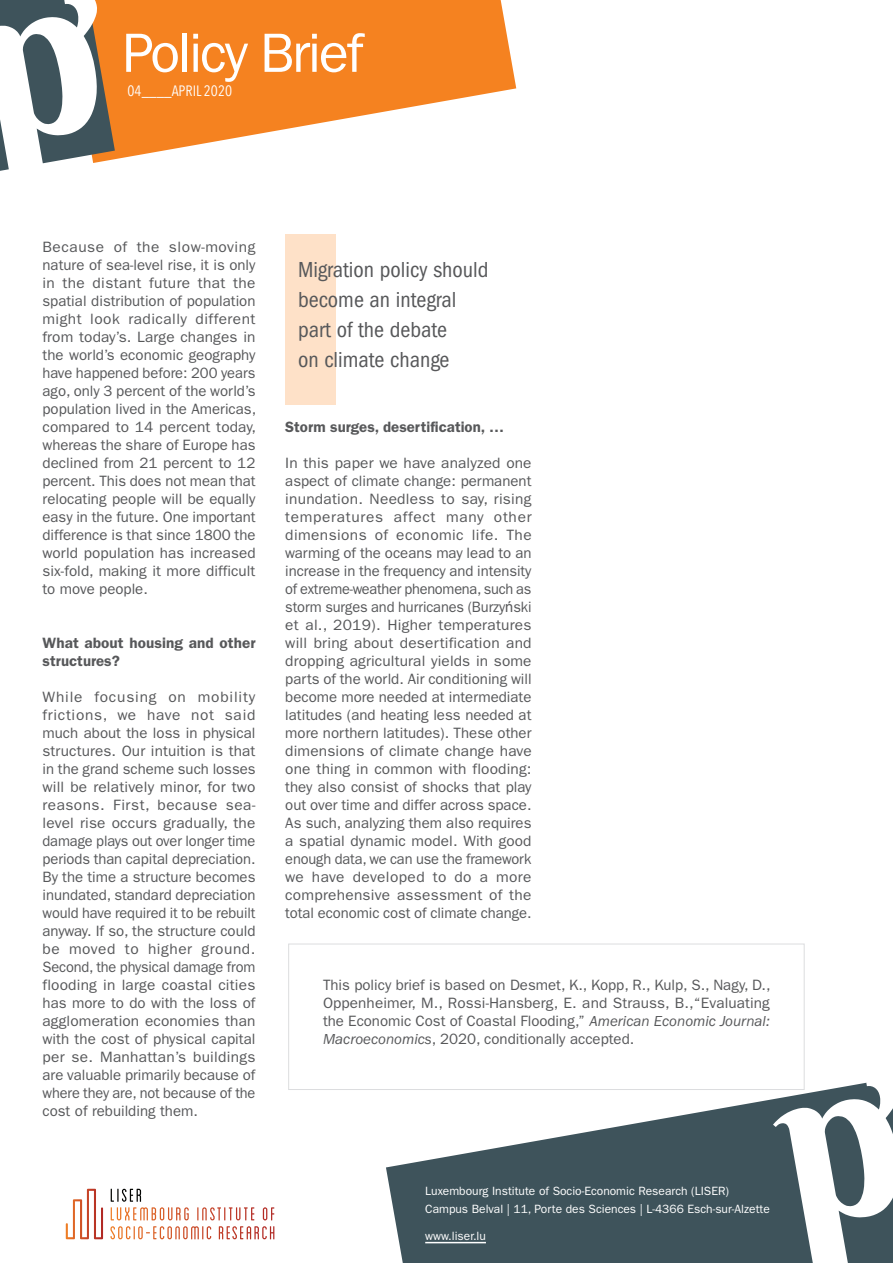
<style>
.page{position:relative;width:893px;height:1263px;background:#fff}
.page>*{position:absolute;margin:0;border:0;box-sizing:border-box;transform-origin:0 0}
.t1{font:55.5px "ITC Franklin Gothic Std";letter-spacing:-.04em;color:#fff}
.t2{font:condensed 22.5px/30px "ITC Franklin Gothic Std";color:#57585a}
.t3{font:15px/18px "ITC Franklin Gothic Std";color:#57585a;text-align:justify}
.t4{font:600 15px/18px "ITC Franklin Gothic Std";color:#57585a}
.t5{font:15px "Avenir Next Condensed";color:#fff}
.t6{font:12px/18px "ITC Franklin Gothic Std";color:#fff}
.s1{font-family:"Arial"}
.s2{font-style:italic}
</style>
<div class="page">
<svg style="left:115px;top:0;width:401px;height:160px;fill:#f58220"></svg>
<svg style="left:0;top:0;width:115px;height:171px"></svg>
<svg style="left:386px;top:1099px;width:387px;height:164px;fill:#3e535b"></svg>
<svg style="left:773px;top:1075px;width:120px;height:188px"></svg>
<hr style="left:425px;top:1242px;width:61px;height:1px;background:#fff">
<svg style="left:66px;top:1189px;width:37px;height:50px"></svg>
<svg style="left:197px;top:1207px;width:57px;height:13px"></svg>
<svg style="left:263px;top:1207px;width:11px;height:13px"></svg>
<svg style="left:110px;top:1226px;width:101px;height:13px"></svg>
<svg style="left:219px;top:1226px;width:55px;height:13px"></svg>
<svg style="left:111px;top:1189px;width:78px;height:31px"></svg>
<div style="left:288px;top:944px;width:516px;height:146px;border:1px solid #dcdddf"></div>
<div style="left:285px;top:234px;width:51px;height:170px;background:#fee1c8"></div>
<h1 class="t1" style="left:123px;top:21px;width:242px">Policy Brief</h1>
<p class="t5" style="left:128px;top:81px;width:106px">04____APRIL 2020</p>
<p class="t3" style="left:43px;top:238px;width:215px">Because of the slow-moving nature of sea-level rise, it is only in the distant future that the spatial distribution of population might look radically different from today’s. Large changes in the world’s economic geography have happened before: 200 years ago, only 3 percent of the world’s population lived in the Americas, compared to 14 percent today, whereas the share of Europe has declined from 21 percent to 12 percent. This does not mean that relocating people will be equally easy in the future. One important difference is that since 1800 the world population has increased six-fold, making it more difficult to move people.</p>
<p class="t4" style="left:43px;top:634px;width:215px">What about housing and other structures?</p>
<p class="t3" style="left:43px;top:688px;width:215px">While focusing on mobility frictions, we have not said much about the loss in physical structures. Our intuition is that in the grand scheme such losses will be relatively minor, for two reasons. First, because sea&shy;level rise occurs gradually, the damage plays out over longer time periods than capital depreciation.<br>By the time a structure becomes inundated, standard depreciation would have required it to be rebuilt anyway. If so, the structure could be moved to higher ground.<br>Second, the physical damage from flooding in large coastal cities has more to do with the loss of agglomeration economies than with the cost of physical capital per se. Manhattan’s buildings are valuable primarily because of where they are, not because of the cost of rebuilding them.</p>
<h2 class="t2" style="left:298px;top:255px;width:192px">Migration policy should become an integral part of the debate<br>on climate change</h2>
<p class="t4" style="left:285px;top:418px;width:220px">Storm surges, desertification, …</p>
<p class="t3" style="left:285px;top:454px;width:248px">In this paper we have analyzed one aspect of climate change: permanent inundation. Needless to say, rising temperatures affect many other dimensions of economic life. The warming of the oceans may lead to an increase in the frequency and intensity of extreme-weather phenomena, such as storm surges and hurricanes (Burzy<span class="s1">ń</span>ski et al., 2019). Higher temperatures will bring about desertification and dropping agricultural yields in some parts of the world. Air conditioning will become more needed at intermediate latitudes (and heating less needed at more northern latitudes). These other dimensions of climate change have one thing in common with flooding: they also consist of shocks that play out over time and differ across space.<br>As such, analyzing them also requires a spatial dynamic model. With good enough data, we can use the framework we have developed to do a more comprehensive assessment of the total economic cost of climate change.</p>
<p class="t3" style="left:323px;top:976px;width:449px">This policy brief is based on Desmet, K., Kopp, R., Kulp, S., Nagy, D., Oppenheimer, M., Rossi-Hansberg, E. and Strauss, B.,“Evaluating the Economic Cost of Coastal Flooding,” <span class="s2">American Economic Journal:<br>Macroeconomics</span>, 2020, conditionally accepted.</p>
<p class="t6" style="left:425px;top:1182px;width:346px">Luxembourg Institute of Socio-Economic Research (LISER)<br>Campus Belval | 11, Porte des Sciences | L-4366 Esch-sur-Alzette</p>
<p class="t6" style="left:425px;top:1226px;width:62px">www.liser.lu</p>
</div>
